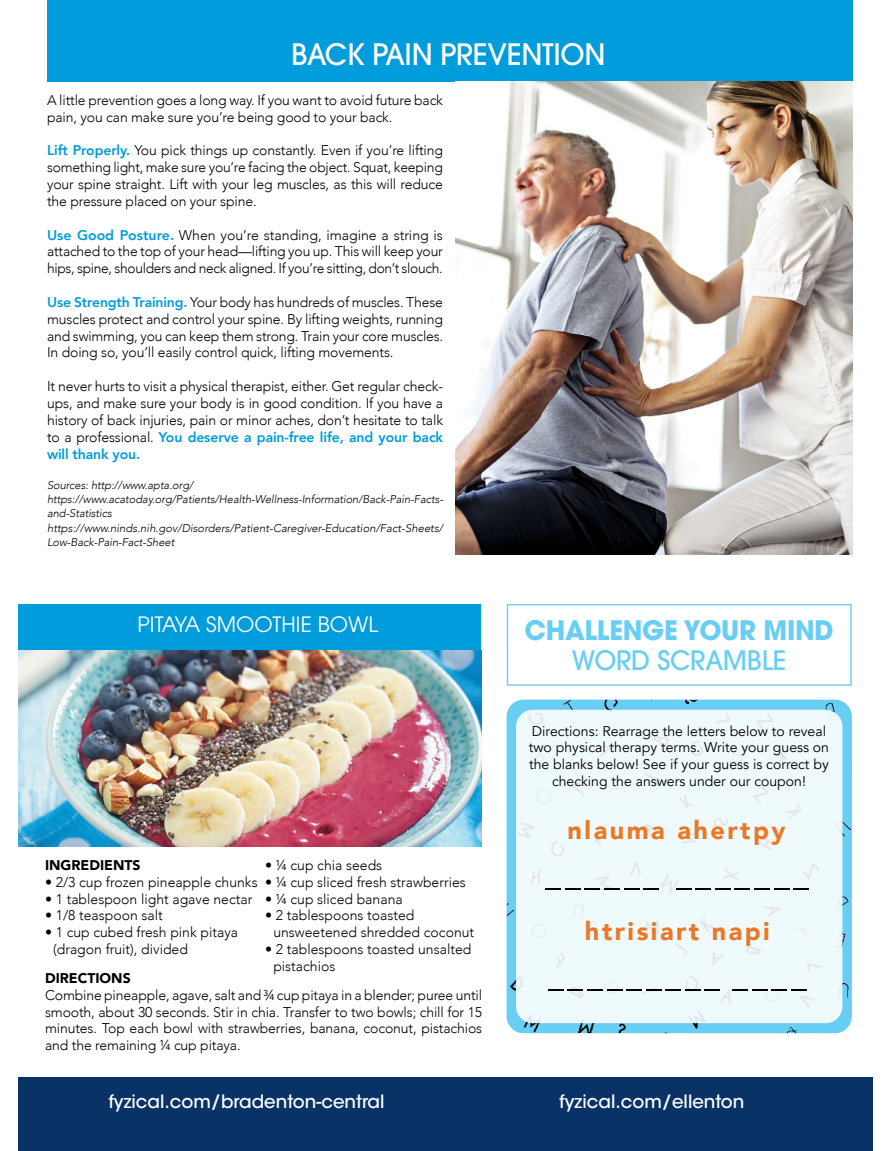
<style>
.page{position:relative;width:891px;height:1151px;background:#fff}
.page>*{position:absolute;margin:0;border:0;box-sizing:border-box;transform-origin:0 0}
.t1{font:500 29.25px "ITC Avant Garde Pro";letter-spacing:-.01em;color:#fff}
.t2{font:700 26.55px "ITC Avant Garde Pro";letter-spacing:-.01em;color:#68cef3}
.t3{font:500 26.55px "ITC Avant Garde Pro";letter-spacing:-.01em;color:#68cef3}
.t4{font:900 25.2px "Avenir";letter-spacing:.1em;color:#ea7825}
.t5{font:21.15px "ITC Avant Garde Pro";color:#fff}
.t6{font:500 18.22px "ITC Avant Garde Std";color:#fff}
.t7{font:300 13.95px/16.9px "Avenir";letter-spacing:-.01em;color:#000;text-align:justify}
.t8{font:13.95px/16.9px "Avenir";color:#000;text-align:center}
.t9{font:900 13.95px "Avenir";color:#000}
.t10{font:italic 300 11.25px/14px "Avenir";letter-spacing:-.01em;color:#000}
.s1{font-weight:800;color:#009cdc}
</style>
<div class="page">
<div style="left:47px;top:0;width:806px;height:81px;background:#009cdc"></div>
<div style="left:18px;top:1076px;width:855px;height:74px;background:#093266"></div>
<div style="left:18px;top:604px;width:463px;height:46px;background:#009cdc"></div>
<img style="left:18px;top:650px;width:463px;height:196px">
<img style="left:456px;top:81px;width:397px;height:473px">
<div style="left:507px;top:604px;width:345px;height:81px;border:1px solid #68cef3"></div>
<img style="left:507px;top:699px;width:345px;height:333px">
<div style="left:516px;top:709px;width:326px;height:313px;background:#effafd;border-radius:17px"></div>
<svg style="left:546px;top:888px;width:113px;height:1px"></svg>
<svg style="left:676px;top:888px;width:133px;height:1px"></svg>
<svg style="left:733px;top:989px;width:73px;height:1px"></svg>
<svg style="left:548px;top:989px;width:172px;height:1px"></svg>
<h1 class="t1" style="left:291px;top:35px;width:316px">BACK PAIN PREVENTION</h1>
<p class="t7" style="left:47px;top:92px;width:397px">A little prevention goes a long way. If you want to avoid future back pain, you can make sure you’re being good to your back.</p>
<p class="t7" style="left:47px;top:142px;width:398px"><span class="s1">Lift Properly.</span> You pick things up constantly. Even if you’re lifting something light, make sure you’re facing the object. Squat, keeping your spine straight. Lift with your leg muscles, as this will reduce the pressure placed on your spine.</p>
<p class="t7" style="left:47px;top:226px;width:397px"><span class="s1">Use Good Posture.</span> When you’re standing, imagine a string is attached to the top of your head—lifting you up. This will keep your hips, spine, shoulders and neck aligned. If you’re sitting, don’t slouch.</p>
<p class="t7" style="left:47px;top:294px;width:398px"><span class="s1">Use Strength Training.</span> Your body has hundreds of muscles. These muscles protect and control your spine. By lifting weights, running and swimming, you can keep them strong. Train your core muscles.<br>In doing so, you’ll easily control quick, lifting movements.</p>
<p class="t7" style="left:47px;top:378px;width:398px">It never hurts to visit a physical therapist, either. Get regular check&shy;ups, and make sure your body is in good condition. If you have a history of back injuries, pain or minor aches, don’t hesitate to talk to a professional. <span class="s1">You deserve a pain-free life, and your back will thank you.</span></p>
<p class="t10" style="left:47px;top:478px;width:398px">Sources: http://www.apta.org/ https://www.acatoday.org/Patients/Health-Wellness-Information/Back-Pain-Facts&shy;and-Statistics https://www.ninds.nih.gov/Disorders/Patient-Caregiver-Education/Fact-Sheets/ Low-Back-Pain-Fact-Sheet</p>
<h3 class="t5" style="left:137px;top:611px;width:242px">PITAYA SMOOTHIE BOWL</h3>
<p class="t7" style="left:265px;top:856px;width:118px">• ¼ cup chia seeds</p>
<p class="t7" style="left:265px;top:873px;width:202px">• ¼ cup sliced fresh strawberries</p>
<p class="t7" style="left:265px;top:890px;width:139px">• ¼ cup sliced banana</p>
<p class="t7" style="left:273px;top:906px;width:202px;text-indent:-8px">• 2 tablespoons toasted unsweetened shredded coconut</p>
<p class="t7" style="left:273px;top:940px;width:200px;text-indent:-8px">• 2 tablespoons toasted unsalted pistachios</p>
<p class="t9" style="left:45px;top:852px;width:97px">INGREDIENTS</p>
<p class="t7" style="left:45px;top:873px;width:214px">• 2/3 cup frozen pineapple chunks</p>
<p class="t7" style="left:45px;top:890px;width:209px">• 1 tablespoon light agave nectar</p>
<p class="t7" style="left:45px;top:906px;width:119px">• 1/8 teaspoon salt</p>
<p class="t7" style="left:53px;top:923px;width:186px;text-indent:-8px">• 1 cup cubed fresh pink pitaya (dragon fruit), divided</p>
<p class="t9" style="left:45px;top:965px;width:87px">DIRECTIONS</p>
<p class="t7" style="left:45px;top:986px;width:439px">Combine pineapple, agave, salt and ¾ cup pitaya in a blender; puree until smooth, about 30 seconds. Stir in chia. Transfer to two bowls; chill for 15 minutes. Top each bowl with strawberries, banana, coconut, pistachios and the remaining ¼ cup pitaya.</p>
<h2 class="t2" style="left:524px;top:612px;width:311px">CHALLENGE YOUR MIND</h2>
<h2 class="t3" style="left:572px;top:643px;width:216px">WORD SCRAMBLE</h2>
<p class="t8" style="left:529px;top:722px;width:302px">Directions: Rearrage the letters below to reveal two physical therapy terms. Write your guess on the blanks below! See if your guess is correct by checking the answers under our coupon!</p>
<h3 class="t4" style="left:568px;top:809px;width:219px">nlauma ahertpy</h3>
<h3 class="t4" style="left:585px;top:909px;width:186px">htrisiart napi</h3>
<h3 class="t6" style="left:109px;top:1090px;width:277px">fyzical.com/bradenton-central</h3>
<h3 class="t6" style="left:560px;top:1090px;width:186px">fyzical.com/ellenton</h3>
</div>
